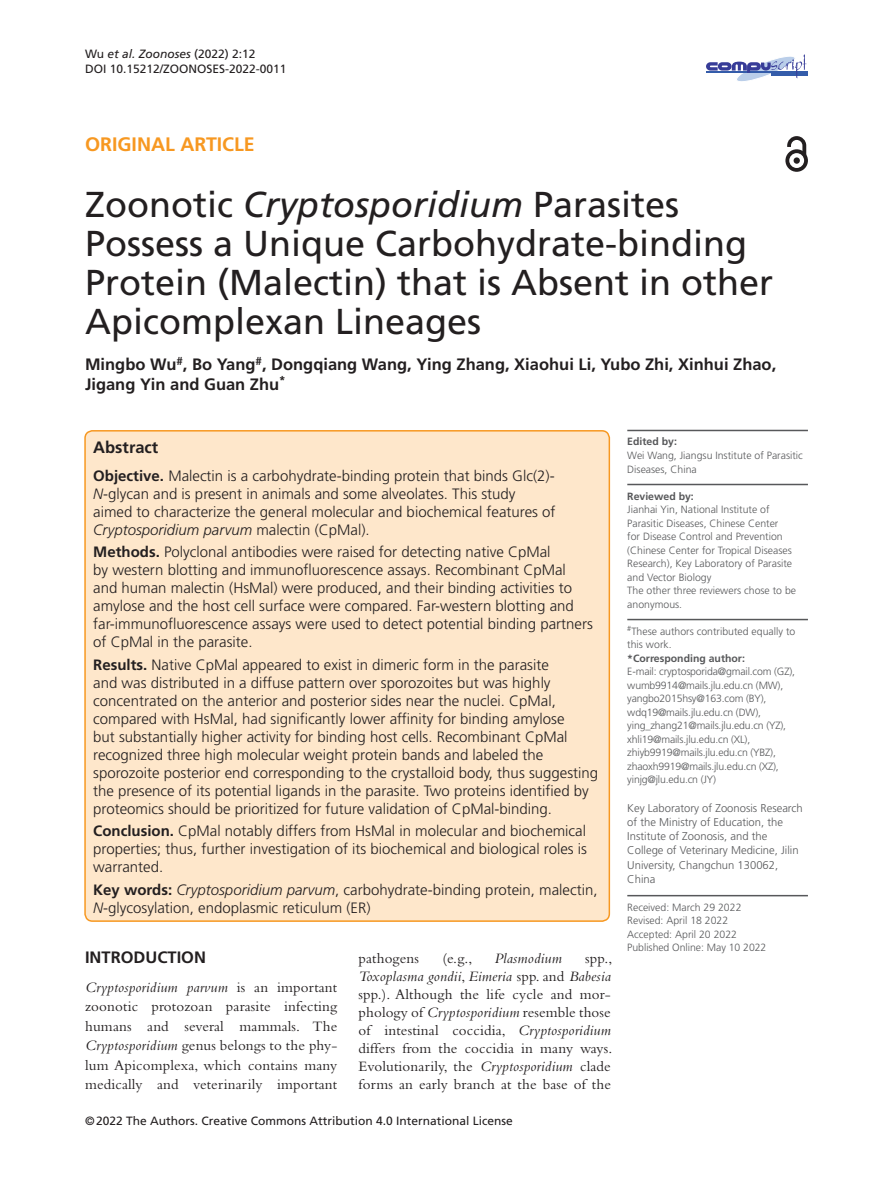
<style>
.page{position:relative;width:893px;height:1191px;background:#fff}
.page>*{position:absolute;margin:0;border:0;box-sizing:border-box;transform-origin:0 0}
.t1{font:36px/39px "Frutiger";color:#231f20}
.t2{font:700 19.5px "Frutiger";color:#f79821}
.t3{font:700 16.5px/19.5px "Frutiger";color:#231f20}
.t4{font:300 15px/18px "Frutiger";color:#231f20}
.t5{font:15px/18px "Bembo";letter-spacing:.01em;color:#231f20;text-align:justify}
.t6{font:italic 15px "Bembo";letter-spacing:.01em;color:#231f20}
.t7{font:12px/15px "Frutiger";color:#231f20}
.t8{font:300 11.25px/14.2px "Frutiger";color:#57585a}
.t9{font:300 10.5px/13.5px "Frutiger";color:#57585a}
.t10{font:700 10.5px "Frutiger";color:#57585a}
.s1{font-style:italic}
.s2{font-weight:700}
</style>
<div class="page">
<hr style="left:771px;top:71px;width:37px;height:4px;background:#345caa">
<svg style="left:706px;top:54px;width:101px;height:28px"></svg>
<hr style="left:627px;top:430px;width:181px;height:1px;background:#57585a">
<hr style="left:627px;top:484px;width:181px;height:1px;background:#57585a">
<hr style="left:627px;top:619px;width:181px;height:1px;background:#57585a">
<hr style="left:627px;top:895px;width:181px;height:1px;background:#57585a">
<div style="left:85px;top:431px;width:524px;height:490px;background:#fee7cb;border-radius:8px"></div>
<div style="left:84px;top:430px;width:526px;height:492px;border:2px solid #f79821;border-radius:8px"></div>
<svg style="left:785px;top:136px;width:23px;height:36px"></svg>
<p class="t7" style="left:85px;top:46px;width:203px">Wu <span class="s1">et al. Zoonoses</span> (2022) 2:12<br>DOI 10.15212/ZOONOSES-2022-0011</p>
<h2 class="t2" style="left:85px;top:132px;width:171px">ORIGINAL ARTICLE</h2>
<h1 class="t1" style="left:85px;top:185px;width:690px">Zoonotic <span class="s1">Cryptosporidium</span> Parasites Possess a Unique Carbohydrate-binding Protein (Malectin) that is Absent in other Apicomplexan Lineages</h1>
<p class="t3" style="left:85px;top:355px;width:693px">Mingbo Wu<sup>#</sup>, Bo Yang<sup>#</sup>, Dongqiang Wang, Ying Zhang, Xiaohui Li, Yubo Zhi, Xinhui Zhao,<br>Jigang Yin and Guan Zhu<sup>*</sup></p>
<p class="t3" style="left:93px;top:437px;width:67px">Abstract</p>
<p class="t4" style="left:93px;top:467px;width:464px"><span class="s2">Objective.</span> Malectin is a carbohydrate-binding protein that binds Glc(2)- <span class="s1">N</span>-glycan and is present in animals and some alveolates. This study aimed to characterize the general molecular and biochemical features of <span class="s1">Cryptosporidium parvum</span> malectin (CpMal).</p>
<p class="t4" style="left:93px;top:543px;width:501px"><span class="s2">Methods.</span> Polyclonal antibodies were raised for detecting native CpMal<br>by western blotting and immunofluorescence assays. Recombinant CpMal and human malectin (HsMal) were produced, and their binding activities to amylose and the host cell surface were compared. Far-western blotting and far-immunofluorescence assays were used to detect potential binding partners of CpMal in the parasite.</p>
<p class="t4" style="left:93px;top:656px;width:506px"><span class="s2">Results.</span> Native CpMal appeared to exist in dimeric form in the parasite<br>and was distributed in a diffuse pattern over sporozoites but was highly concentrated on the anterior and posterior sides near the nuclei. CpMal, compared with HsMal, had significantly lower affinity for binding amylose<br>but substantially higher activity for binding host cells. Recombinant CpMal recognized three high molecular weight protein bands and labeled the sporozoite posterior end corresponding to the crystalloid body, thus suggesting the presence of its potential ligands in the parasite. Two proteins identified by proteomics should be prioritized for future validation of CpMal-binding.</p>
<p class="t4" style="left:93px;top:822px;width:495px;text-align:justify"><span class="s2">Conclusion.</span> CpMal notably differs from HsMal in molecular and biochemical properties; thus, further investigation of its biochemical and biological roles is warranted.</p>
<p class="t4" style="left:93px;top:881px;width:506px"><span class="s2">Key words:</span> <span class="s1">Cryptosporidium parvum</span>, carbohydrate-binding protein, malectin,<br><span class="s1">N</span>-glycosylation, endoplasmic reticulum (ER)</p>
<p class="t3" style="left:85px;top:948px;width:123px">INTRODUCTION</p>
<p class="t5" style="left:85px;top:977px;width:254px;line-height:19.5px"><span class="s1">Cryptosporidium parvum</span> is an important zoonotic protozoan parasite infecting humans and several mammals. The <span class="s1">Cryptosporidium</span> genus belongs to the phy&shy;lum Apicomplexa, which contains many medically and veterinarily important</p>
<p class="t5" style="left:359px;top:949px;width:62px">pathogens</p>
<p class="t5" style="left:442px;top:949px;width:32px">(e.g.,</p>
<p class="t6" style="left:494px;top:950px;width:69px">Plasmodium</p>
<p class="t5" style="left:359px;top:949px;width:255px;text-indent:227px">spp., <span class="s1">Toxoplasma gondii</span>, <span class="s1">Eimeria</span> spp. and <span class="s1">Babesia </span>spp.). Although the life cycle and mor&shy;phology of <span class="s1">Cryptosporidium</span> resemble those of intestinal coccidia, <span class="s1">Cryptosporidium </span>differs from the coccidia in many ways.<br>Evolutionarily, the <span class="s1">Cryptosporidium</span> clade forms an early branch at the base of the</p>
<p class="t7" style="left:85px;top:1113px;width:429px">©2022 The Authors. Creative Commons Attribution 4.0 International License</p>
<p class="t10" style="left:627px;top:436px;width:51px">Edited by:</p>
<p class="t9" style="left:627px;top:449px;width:177px">Wei Wang, Jiangsu Institute of Parasitic<br>Diseases, China</p>
<p class="t10" style="left:627px;top:490px;width:68px">Reviewed by:</p>
<p class="t9" style="left:627px;top:503px;width:170px">Jianhai Yin, National Institute of<br>Parasitic Diseases, Chinese Center<br>for Disease Control and Prevention (Chinese Center for Tropical Diseases<br>Research), Key Laboratory of Parasite and Vector Biology<br>The other three reviewers chose to be anonymous.</p>
<p class="t9" style="left:627px;top:624px;width:170px"><sup>#</sup>These authors contributed equally to this work.</p>
<p class="t10" style="left:627px;top:652px;width:119px">*Corresponding author:</p>
<p class="t9" style="left:627px;top:665px;width:169px">E-mail: cryptosporida@gmail.com (GZ), wumb9914@mails.jlu.edu.cn (MW), yangbo2015hsy@163.com (BY), wdq19@mails.jlu.edu.cn (DW), ying_zhang21@mails.jlu.edu.cn (YZ), xhli19@mails.jlu.edu.cn (XL), zhiyb9919@mails.jlu.edu.cn (YBZ), zhaoxh9919@mails.jlu.edu.cn (XZ), yinjg@jlu.edu.cn (JY)</p>
<p class="t8" style="left:627px;top:800px;width:177px">Key Laboratory of Zoonosis Research of the Ministry of Education, the<br>Institute of Zoonosis, and the<br>College of Veterinary Medicine, Jilin<br>University, Changchun 130062,<br>China</p>
<p class="t9" style="left:627px;top:900px;width:141px">Received: March 29 2022<br>Revised: April 18 2022<br>Accepted: April 20 2022<br>Published Online: May 10 2022</p>
</div>
